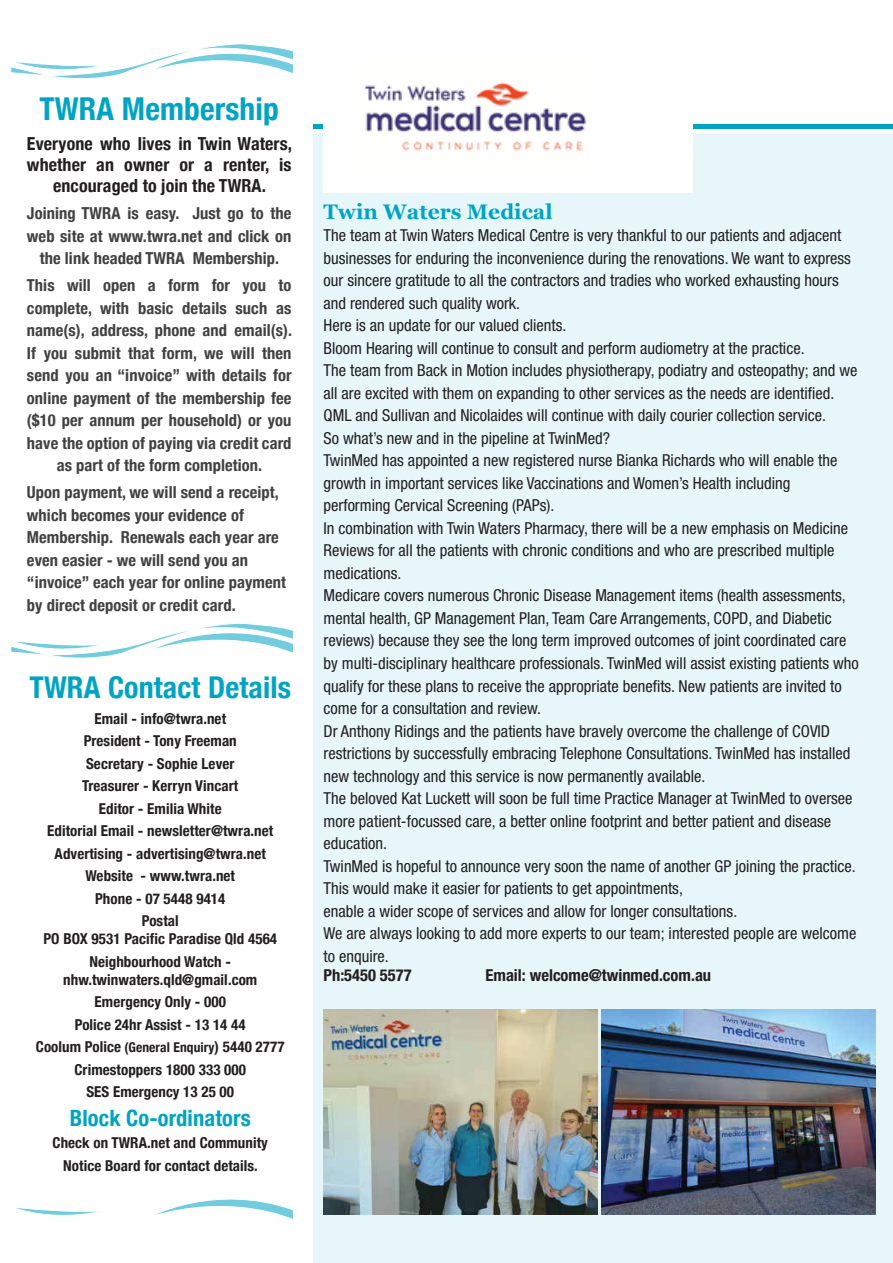
<style>
.page{position:relative;width:893px;height:1263px;background:#fff}
.page>*{position:absolute;margin:0;border:0;box-sizing:border-box;transform-origin:0 0}
.t1{font:700 condensed 31.5px "Helvetica Neue";letter-spacing:.005em;color:#00a4c3}
.t2{font:700 condensed 30px "Helvetica Neue";letter-spacing:.005em;color:#00a4c3}
.t3{font:700 condensed 22.5px "Helvetica Neue";letter-spacing:.005em;color:#00a4c3}
.t4{font:700 21px "Georgia";color:#00a4c3}
.t5{font:700 condensed 18px/21px "Helvetica Neue";letter-spacing:.005em;color:#231f20;text-align:center}
.t6{font:condensed 16.5px/22.5px "Helvetica Neue LT Std";color:#231f20}
.t7{font:700 condensed 16.5px/22.5px "Helvetica Neue";letter-spacing:.005em;color:#414142;text-align:center}
.t8{font:700 condensed 16.5px "Helvetica Neue LT Std";color:#231f20}
.t9{font:700 condensed 15px/22.5px "Helvetica Neue";letter-spacing:.005em;color:#231f20;text-align:center}
.s1{font-size:13.5px}
</style>
<div class="page">
<hr style="left:314px;top:125px;width:579px;height:4px;background:#00a4c3">
<div style="left:314px;top:133px;width:579px;height:1130px;background:#e6f6f9"></div>
<svg style="left:11px;top:44px;width:282px;height:35px"></svg>
<svg style="left:11px;top:623px;width:282px;height:35px"></svg>
<svg style="left:16px;top:1208px;width:82px;height:7px"></svg>
<svg style="left:156px;top:1199px;width:137px;height:20px"></svg>
<div style="left:324px;top:18px;width:369px;height:175px;background:#fff"></div>
<img style="left:324px;top:1009px;width:274px;height:206px">
<img style="left:601px;top:1009px;width:274px;height:206px">
<img style="left:364px;top:82px;width:223px;height:69px">
<h1 class="t1" style="left:39px;top:83px;width:241px">TWRA Membership</h1>
<p class="t5" style="left:27px;top:132px;width:267px">Everyone who lives in Twin Waters, whether an owner or a renter, is encouraged to join the TWRA.</p>
<p class="t7" style="left:27px;top:201px;width:266px">Joining TWRA is easy. Just go to the web site at www.twra.net and click on the link headed TWRA Membership.</p>
<p class="t7" style="left:27px;top:273px;width:267px">This will open a form for you to complete, with basic details such as name(s), address, phone and email(s).<br>If you submit that form, we will then send you an “invoice” with details for online payment of the membership fee ($10 per annum per household) or you have the option of paying via credit card as part of the form completion.</p>
<p class="t7" style="left:27px;top:480px;width:261px;text-align:left">Upon payment, we will send a receipt, which becomes your evidence of Membership. Renewals each year are even easier - we will send you an “invoice” each year for online payment by direct deposit or credit card.</p>
<h2 class="t2" style="left:29px;top:662px;width:263px">TWRA Contact Details</h2>
<p class="t9" style="left:47px;top:706px;width:228px">Email - info@twra.net<br>President - Tony Freeman<br>Secretary - Sophie Lever<br>Treasurer - Kerryn Vincart<br>Editor - Emilia White<br>Editorial Email - newsletter@twra.net<br>Advertising - advertising@twra.net<br>Website - www.twra.net<br>Phone - 07 5448 9414<br>Postal</p>
<p class="t9" style="left:43px;top:926px;width:235px">PO BOX 9531 Pacific Paradise Qld 4564<br>Neighbourhood Watch -</p>
<p class="t9" style="left:36px;top:967px;width:250px">nhw.twinwaters.qld@gmail.com<br>Emergency Only - 000<br>Police 24hr Assist - 13 14 44<br>Coolum Police <span class="s1">(General Enquiry</span>) 5440 2777<br>Crimestoppers 1800 333 000<br>SES Emergency 13 25 00</p>
<h3 class="t3" style="left:70px;top:1099px;width:182px">Block Co-ordinators</h3>
<p class="t9" style="left:53px;top:1130px;width:217px">Check on TWRA.net and Community<br>Notice Board for contact details.</p>
<p class="t4" style="left:324px;top:196px;width:231px">Twin Waters Medical</p>
<p class="t6" style="left:324px;top:224px;width:537px">The team at Twin Waters Medical Centre is very thankful to our patients and adjacent businesses for enduring the inconvenience during the renovations. We want to express our sincere gratitude to all the contractors and tradies who worked exhausting hours and rendered such quality work.<br>Here is an update for our valued clients.<br>Bloom Hearing will continue to consult and perform audiometry at the practice.<br>The team from Back in Motion includes physiotherapy, podiatry and osteopathy; and we all are excited with them on expanding to other services as the needs are identified.<br>QML and Sullivan and Nicolaides will continue with daily courier collection service.<br>So what’s new and in the pipeline at TwinMed?<br>TwinMed has appointed a new registered nurse Bianka Richards who will enable the growth in important services like Vaccinations and Women’s Health including performing Cervical Screening (PAPs).<br>In combination with Twin Waters Pharmacy, there will be a new emphasis on Medicine Reviews for all the patients with chronic conditions and who are prescribed multiple medications.<br>Medicare covers numerous Chronic Disease Management items (health assessments, mental health, GP Management Plan, Team Care Arrangements, COPD, and Diabetic reviews) because they see the long term improved outcomes of joint coordinated care by multi-disciplinary healthcare professionals. TwinMed will assist existing patients who qualify for these plans to receive the appropriate benefits. New patients are invited to come for a consultation and review.<br>Dr Anthony Ridings and the patients have bravely overcome the challenge of COVID restrictions by successfully embracing Telephone Consultations. TwinMed has installed new technology and this service is now permanently available.<br>The beloved Kat Luckett will soon be full time Practice Manager at TwinMed to oversee more patient-focussed care, a better online footprint and better patient and disease education.<br>TwinMed is hopeful to announce very soon the name of another GP joining the practice.<br>This would make it easier for patients to get appointments,<br>enable a wider scope of services and allow for longer consultations.<br>We are always looking to add more experts to our team; interested people are welcome to enquire.</p>
<p class="t8" style="left:324px;top:965px;width:90px">Ph:5450 5577</p>
<p class="t8" style="left:486px;top:965px;width:227px">Email: welcome@twinmed.com.au</p>
</div>
